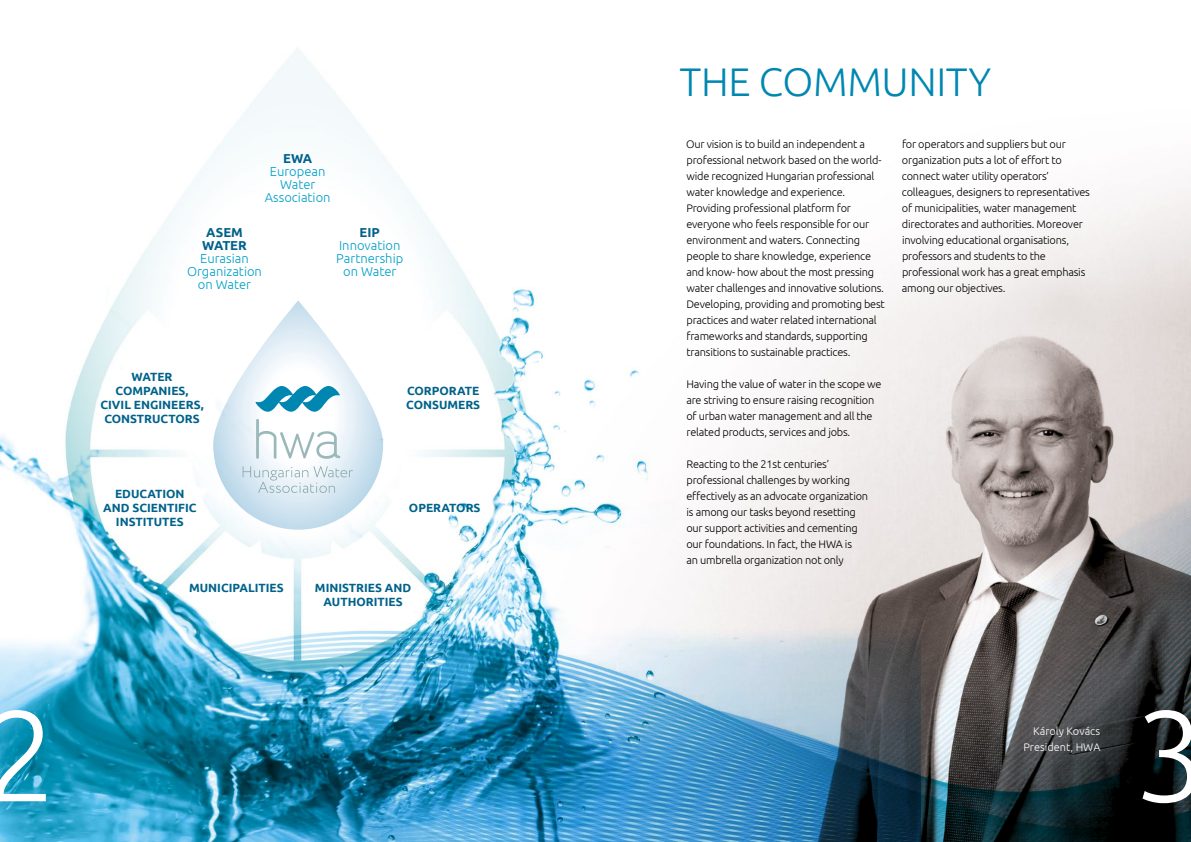
<style>
.page{position:relative;width:1191px;height:842px;background:#fff}
.page>*{position:absolute;margin:0;border:0;box-sizing:border-box;transform-origin:0 0}
.t1{font:300 128.8px "Ubuntu";color:#fff}
.t2{font:300 40px "Ubuntu";letter-spacing:-.01em;color:#0087b1}
.t3{font:300 13px/13px "Ubuntu";color:#00a0c7;text-align:center}
.t4{font:700 13px/13px "Ubuntu";color:#00628b;text-align:center}
.t5{font:700 11.9px/13.9px "Ubuntu";color:#00628b;text-align:center}
.t6{font:300 11px/16px "Ubuntu";letter-spacing:-.02em;color:#000}
.t7{font:300 11px/16px "Ubuntu";color:#fff;text-align:right}
</style>
<div class="page">
<img style="left:0;top:48px;width:464px;height:794px">
<img style="left:464px;top:181px;width:727px;height:661px">
<svg style="left:213px;top:300px;width:170px;height:230px"></svg>
<svg style="left:255px;top:385px;width:85px;height:28px"></svg>
<svg style="left:256px;top:419px;width:84px;height:40px"></svg>
<svg style="left:243px;top:466px;width:110px;height:27px;background:#d7e5ec"></svg>
<p class="t4" style="left:283px;top:152px;width:31px">EWA</p>
<p class="t3" style="left:265px;top:165px;width:67px">European<br>Water<br>Association</p>
<p class="t4" style="left:202px;top:226px;width:46px">ASEM<br>WATER</p>
<p class="t3" style="left:187px;top:252px;width:76px">Eurasian<br>Organization on Water</p>
<p class="t5" style="left:100px;top:370px;width:105px">WATER<br>COMPANIES,<br>CIVIL ENGINEERS,<br>CONSTRUCTORS</p>
<p class="t5" style="left:103px;top:487px;width:95px">EDUCATION<br>AND SCIENTIFIC<br>INSTITUTES</p>
<p class="t4" style="left:360px;top:226px;width:22px">EIP</p>
<p class="t3" style="left:336px;top:239px;width:68px">Innovation<br>Partnership on Water</p>
<p class="t5" style="left:406px;top:383px;width:76px;text-align:left">CORPORATE<br>CONSUMERS</p>
<p class="t5" style="left:409px;top:501px;width:73px">OPERATORS</p>
<p class="t5" style="left:189px;top:581px;width:96px">MUNICIPALITIES</p>
<p class="t5" style="left:315px;top:581px;width:98px">MINISTRIES AND<br>AUTHORITIES</p>
<h2 class="t2" style="left:679px;top:57px;width:313px">THE COMMUNITY</h2>
<p class="t6" style="left:686px;top:136px;width:200px">Our vision is to build an independent a professional network based on the world&shy;wide recognized Hungarian professional water knowledge and experience.<br>Providing professional platform for everyone who feels responsible for our environment and waters. Connecting people to share knowledge, experience and know- how about the most pressing water challenges and innovative solutions.<br>Developing, providing and promoting best practices and water related international frameworks and standards, supporting transitions to sustainable practices.</p>
<p class="t6" style="left:686px;top:376px;width:197px">Having the value of water in the scope we are striving to ensure raising recognition of urban water management and all the related products, services and jobs.</p>
<p class="t6" style="left:686px;top:456px;width:183px">Reacting to the 21st centuries’ professional challenges by working effectively as an advocate organization is among our tasks beyond resetting our support activities and cementing our foundations. In fact, the HWA is<br>an umbrella organization not only</p>
<p class="t6" style="left:902px;top:136px;width:189px">for operators and suppliers but our organization puts a lot of effort to connect water utility operators’ colleagues, designers to representatives of municipalities, water management directorates and authorities. Moreover involving educational organisations, professors and students to the professional work has a great emphasis among our objectives.</p>
<h1 class="t1" style="left:-16px;top:678px;width:74px">2</h1>
<h1 class="t1" style="left:1133px;top:678px;width:74px">3</h1>
<p class="t7" style="left:1023px;top:723px;width:78px">Károly Kovács<br>President, HWA</p>
</div>
